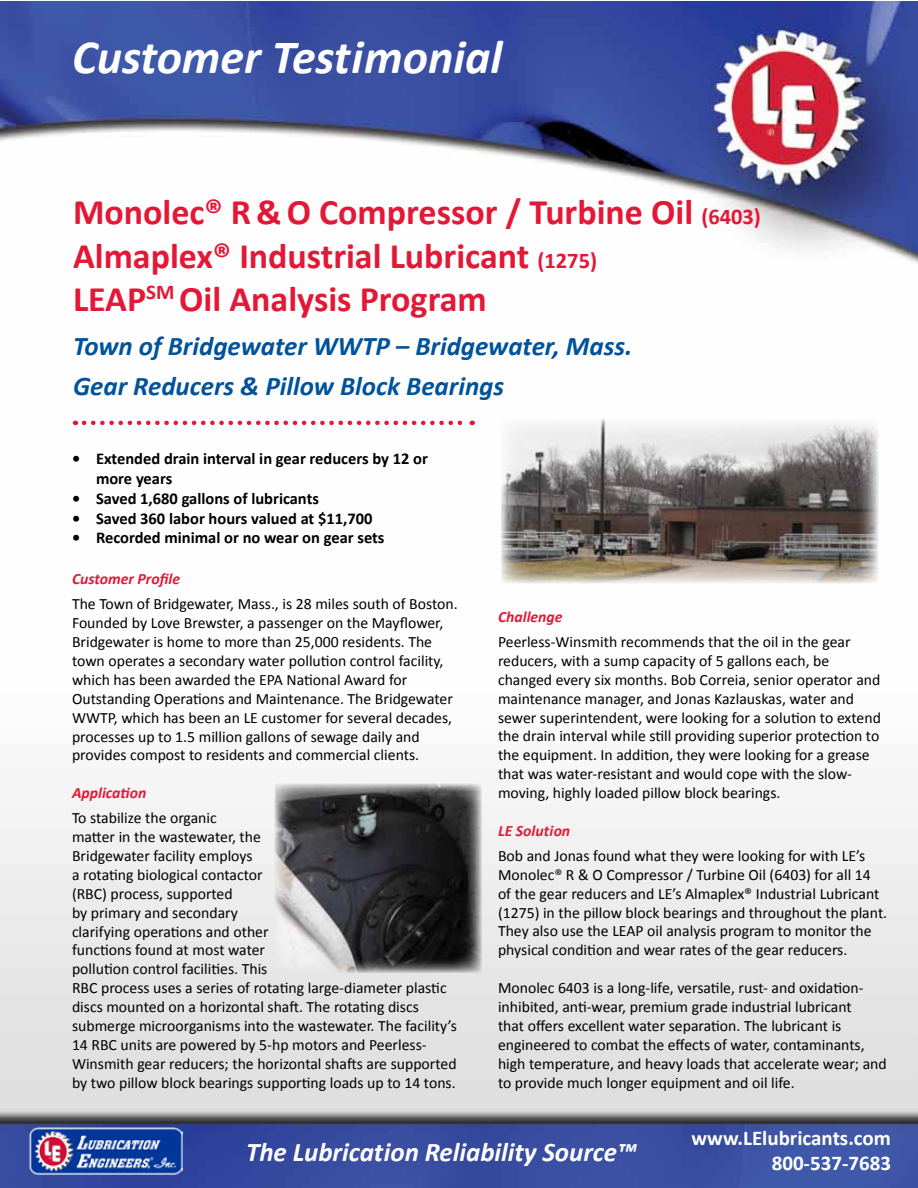
<style>
.page{position:relative;width:918px;height:1188px;background:#fff}
.page>*{position:absolute;margin:0;border:0;box-sizing:border-box;transform-origin:0 0}
.t1{font:italic 700 48px "Calibri";color:#fff}
.t2{font:700 36px/43.2px "Calibri";color:#e31837}
.t3{font:italic 700 27px/39.9px "Calibri";color:#00539b}
.t4{font:italic 700 27px "Calibri";color:#fff}
.t5{font:700 21px/25.2px "Calibri";color:#fff;text-align:right}
.t6{font:700 16.5px/19.8px "Calibri";color:#000}
.t7{font:15.75px/18.9px "Calibri";color:#000}
.t8{font:italic 700 15.75px "Calibri";color:#e31837}
.s1{font-size:22.5px}
</style>
<div class="page">
<img style="left:1px;top:1px;width:917px;height:1187px">
<svg style="left:84px;top:421px;width:389px;height:4px"></svg>
<img style="left:28px;top:1125px;width:154px;height:50px">
<img style="left:501px;top:419px;width:378px;height:164px">
<img style="left:274px;top:784px;width:208px;height:188px">
<h1 class="t1" style="left:72px;top:27px;width:432px">Customer Testimonial</h1>
<h2 class="t2" style="left:73px;top:191px;width:690px">Monolec® R&amp;O Compressor / Turbine Oil <span class="s1">(6403)<br></span>Almaplex® Industrial Lubricant <span class="s1">(1275)<br></span>LEAP<sup>SM</sup> Oil Analysis Program</h2>
<h3 class="t3" style="left:73px;top:326px;width:561px">Town of Bridgewater WWTP – Bridgewater, Mass.<br>Gear Reducers &amp; Pillow Block Bearings</h3>
<p class="t6" style="left:96px;top:449px;width:333px;text-indent:-24px">• Extended drain interval in gear reducers by 12 or more years</p>
<p class="t6" style="left:72px;top:488px;width:248px">• Saved 1,680 gallons of lubricants</p>
<p class="t6" style="left:72px;top:508px;width:302px">• Saved 360 labor hours valued at $11,700</p>
<p class="t6" style="left:72px;top:528px;width:314px">• Recorded minimal or no wear on gear sets</p>
<p class="t8" style="left:72px;top:569px;width:110px">Customer Profile</p>
<p class="t7" style="left:72px;top:595px;width:387px">The Town of Bridgewater, Mass., is 28 miles south of Boston.<br>Founded by Love Brewster, a passenger on the Mayflower, Bridgewater is home to more than 25,000 residents. The town operates a secondary water pollution control facility, which has been awarded the EPA National Award for Outstanding Operations and Maintenance. The Bridgewater WWTP, which has been an LE customer for several decades, processes up to 1.5 million gallons of sewage daily and provides compost to residents and commercial clients.</p>
<p class="t8" style="left:72px;top:783px;width:76px">Application</p>
<p class="t7" style="left:72px;top:808px;width:386px">To stabilize the organic<br>matter in the wastewater, the<br>Bridgewater facility employs<br>a rotating biological contactor<br>(RBC) process, supported<br>by primary and secondary<br>clarifying operations and other<br>functions found at most water<br>pollution control facilities. This<br>RBC process uses a series of rotating large-diameter plastic discs mounted on a horizontal shaft. The rotating discs submerge microorganisms into the wastewater. The facility’s 14 RBC units are powered by 5-hp motors and Peerless-Winsmith gear reducers; the horizontal shafts are supported by two pillow block bearings supporting loads up to 14 tons.</p>
<p class="t8" style="left:498px;top:607px;width:66px">Challenge</p>
<p class="t7" style="left:498px;top:632px;width:384px">Peerless-Winsmith recommends that the oil in the gear reducers, with a sump capacity of 5 gallons each, be changed every six months. Bob Correia, senior operator and maintenance manager, and Jonas Kazlauskas, water and sewer superintendent, were looking for a solution to extend the drain interval while still providing superior protection to the equipment. In addition, they were looking for a grease that was water-resistant and would cope with the slow&shy;moving, highly loaded pillow block bearings.</p>
<p class="t8" style="left:498px;top:821px;width:74px">LE Solution</p>
<p class="t7" style="left:498px;top:846px;width:391px">Bob and Jonas found what they were looking for with LE’s Monolec® R &amp; O Compressor / Turbine Oil (6403) for all 14 of the gear reducers and LE’s Almaplex® Industrial Lubricant (1275) in the pillow block bearings and throughout the plant.<br>They also use the LEAP oil analysis program to monitor the physical condition and wear rates of the gear reducers.</p>
<p class="t7" style="left:498px;top:978px;width:390px">Monolec 6403 is a long-life, versatile, rust- and oxidation&shy;inhibited, anti-wear, premium grade industrial lubricant<br>that offers excellent water separation. The lubricant is engineered to combat the effects of water, contaminants, high temperature, and heavy loads that accelerate wear; and to provide much longer equipment and oil life.</p>
<h3 class="t4" style="left:246px;top:1135px;width:392px">The Lubrication Reliability Source™</h3>
<h3 class="t5" style="left:692px;top:1125px;width:201px">www.LElubricants.com<br>800-537-7683</h3>
</div>
